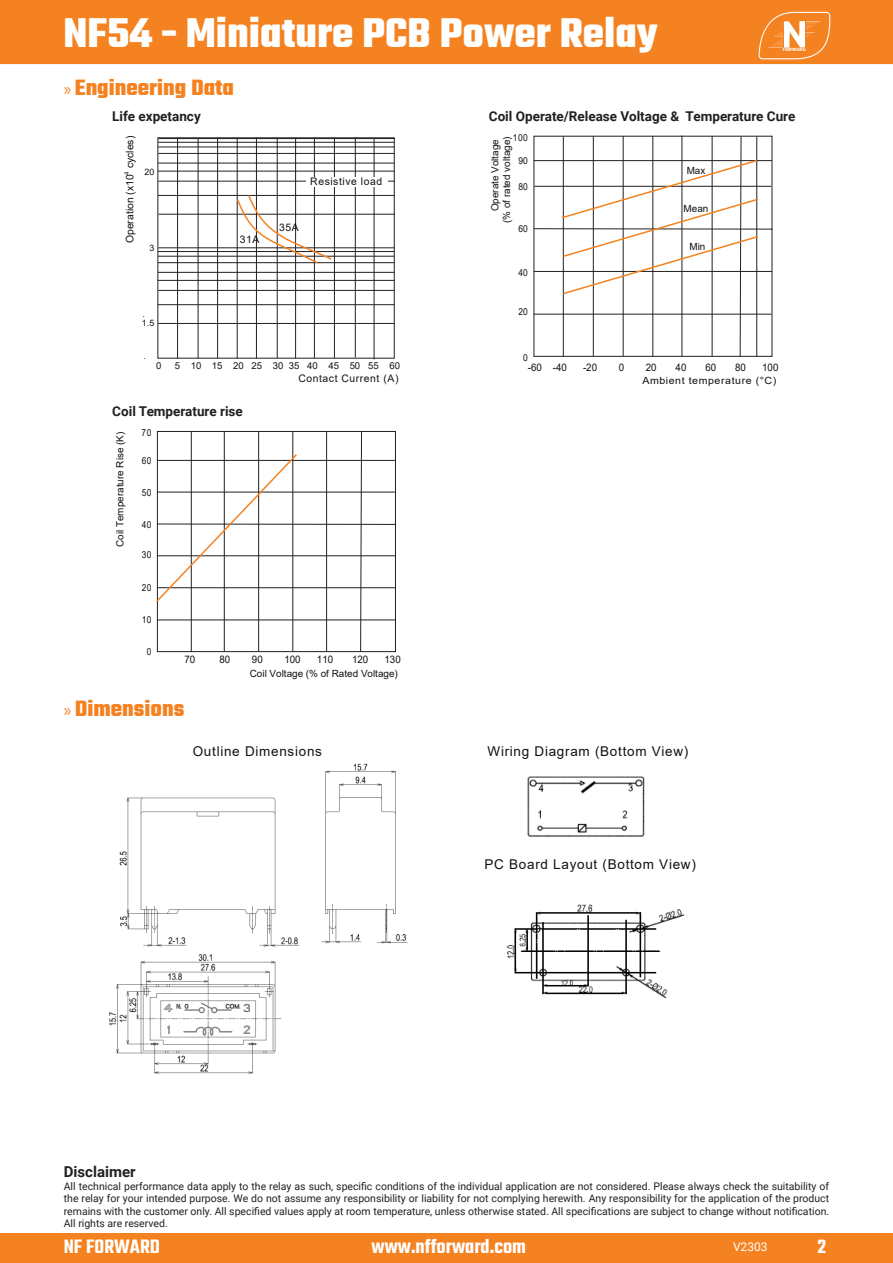
<style>
.page{position:relative;width:893px;height:1263px;background:#fff}
.page>*{position:absolute;margin:0;border:0;box-sizing:border-box;transform-origin:0 0}
.t1{font:700 45px "Teko";color:#fff}
.t2{font:700 24px "Teko";color:#f58220}
.t3{font:600 21px "Teko";color:#fff}
.t4{font:700 15px "Roboto";color:#231f20}
.t5{font:700 13.5px "Roboto";color:#231f20}
.t6{font:13.5px "Arial";letter-spacing:.055em;color:#131211}
.t7{font:12px "Roboto";color:#fff}
.t8{font:10.5px/12.6px "Roboto";color:#231f20;text-align:justify}
.t9{font:10.35px "Arial";color:#131211;scale:.94 1}
.t10{font:10.35px "Arial";letter-spacing:.055em;color:#131211}
.t11{font:10.35px "Arial";color:#131211}
.t12{font:9.9px/11.9px "Arial";color:#131211;text-align:right}
.t13{font:9.9px "Arial";letter-spacing:.055em;color:#131211;scale:1.07 1}
.t14{font:9.6px "Arial";color:#131211;scale:.88 1}
.t15{font:9.6px "Arial";color:#131211}
.t16{font:8.85px "Arial";color:#131211}
.t17{font:700 4.2px "Agency FB";color:#fff;scale:1.68 1}
.s1{font-family:"Myriad Pro";font-weight:400;font-size:18px}
</style>
<div class="page">
<div style="left:0;top:1233px;width:893px;height:30px;background:#f58220"></div>
<div style="left:0;top:0;width:893px;height:64px;background:#f58220"></div>
<svg style="left:758px;top:11px;width:73px;height:49px;background:#f69847"></svg>
<hr style="left:806px;top:19px;width:1px;height:30px;background:#f58220">
<hr style="left:158px;top:323px;width:237px;height:1px;background:#231f20">
<hr style="left:158px;top:304px;width:236px;height:1px;background:#231f20">
<hr style="left:158px;top:272px;width:236px;height:1px;background:#231f20">
<hr style="left:158px;top:251px;width:236px;height:1px;background:#231f20">
<hr style="left:158px;top:248px;width:236px;height:1px;background:#231f20">
<hr style="left:198px;top:138px;width:1px;height:220px;background:#231f20">
<hr style="left:355px;top:138px;width:1px;height:219px;background:#231f20">
<hr style="left:314px;top:138px;width:1px;height:220px;background:#231f20">
<hr style="left:277px;top:138px;width:1px;height:220px;background:#231f20">
<hr style="left:295px;top:138px;width:1px;height:220px;background:#231f20">
<hr style="left:256px;top:137px;width:1px;height:221px;background:#231f20">
<hr style="left:217px;top:138px;width:1px;height:220px;background:#231f20">
<hr style="left:237px;top:138px;width:1px;height:221px;background:#231f20">
<hr style="left:158px;top:290px;width:237px;height:1px;background:#231f20">
<hr style="left:158px;top:280px;width:236px;height:1px;background:#231f20">
<hr style="left:158px;top:256px;width:236px;height:1px;background:#231f20">
<hr style="left:158px;top:262px;width:236px;height:1px;background:#231f20">
<hr style="left:159px;top:214px;width:236px;height:1px;background:#231f20">
<hr style="left:158px;top:195px;width:237px;height:1px;background:#231f20">
<hr style="left:158px;top:163px;width:236px;height:1px;background:#231f20">
<hr style="left:158px;top:142px;width:236px;height:1px;background:#231f20">
<hr style="left:159px;top:138px;width:236px;height:1px;background:#231f20">
<hr style="left:159px;top:181px;width:236px;height:1px;background:#231f20">
<hr style="left:158px;top:171px;width:237px;height:1px;background:#231f20">
<hr style="left:158px;top:147px;width:236px;height:1px;background:#231f20">
<hr style="left:158px;top:153px;width:237px;height:1px;background:#231f20">
<hr style="left:374px;top:139px;width:1px;height:220px;background:#231f20">
<hr style="left:334px;top:138px;width:1px;height:220px;background:#231f20">
<hr style="left:177px;top:138px;width:1px;height:220px;background:#231f20">
<svg style="left:236px;top:193px;width:97px;height:72px"></svg>
<div style="left:306px;top:177px;width:81px;height:10px;background:#fff"></div>
<hr style="left:534px;top:160px;width:238px;height:1px;background:#231f20">
<hr style="left:534px;top:186px;width:237px;height:1px;background:#231f20">
<hr style="left:534px;top:228px;width:239px;height:1px;background:#231f20">
<hr style="left:534px;top:271px;width:238px;height:1px;background:#231f20">
<hr style="left:534px;top:314px;width:238px;height:1px;background:#231f20">
<svg style="left:560px;top:136px;width:200px;height:221px"></svg>
<div style="left:157px;top:431px;width:239px;height:221px;border:1px solid #231f20"></div>
<hr style="left:157px;top:460px;width:238px;height:1px;background:#231f20">
<hr style="left:158px;top:492px;width:237px;height:1px;background:#231f20">
<hr style="left:157px;top:524px;width:239px;height:1px;background:#231f20">
<hr style="left:157px;top:587px;width:238px;height:1px;background:#231f20">
<hr style="left:157px;top:620px;width:238px;height:1px;background:#231f20">
<hr style="left:191px;top:432px;width:1px;height:220px;background:#231f20">
<hr style="left:224px;top:431px;width:1px;height:220px;background:#231f20">
<hr style="left:258px;top:431px;width:1px;height:220px;background:#231f20">
<hr style="left:293px;top:431px;width:1px;height:221px;background:#231f20">
<svg style="left:360px;top:432px;width:2px;height:220px"></svg>
<hr style="left:326px;top:431px;width:1px;height:220px;background:#231f20">
<hr style="left:157px;top:555px;width:238px;height:1px;background:#231f20">
<svg style="left:156px;top:453px;width:142px;height:150px"></svg>
<img style="left:109px;top:763px;width:299px;height:311px">
<img style="left:527px;top:776px;width:118px;height:61px">
<img style="left:507px;top:904px;width:178px;height:94px">
<h1 class="t1" style="left:63px;top:4px;width:596px">NF54 - Miniature PCB Power Relay</h1>
<p class="t17" style="left:783px;top:47px;width:15px">FORWARD</p>
<h2 class="t2" style="left:64px;top:72px;width:172px"><span class="s1">»</span> Engineering Data</h2>
<p class="t5" style="left:112px;top:107px;width:90px">Life expetancy</p>
<p class="t5" style="left:489px;top:107px;width:308px">Coil Operate/Release Voltage &amp; Temperature Cure</p>
<p class="t11" style="left:123px;top:243px;width:109px;rotate:-90deg">Operation (x10<sup>4</sup> cycles)</p>
<p class="t16" style="left:144px;top:166px;width:11px">20</p>
<p class="t16" style="left:149px;top:242px;width:6px">3</p>
<p class="t16" style="left:142px;top:308px;width:4px">.</p>
<p class="t16" style="left:142px;top:317px;width:14px">1.5</p>
<p class="t16" style="left:144px;top:350px;width:4px">.</p>
<p class="t11" style="left:240px;top:232px;width:21px">31A</p>
<p class="t10" style="left:310px;top:174px;width:73px">Resistive load</p>
<p class="t11" style="left:279px;top:220px;width:21px">35A</p>
<p class="t15" style="left:156px;top:359px;width:7px">0</p>
<p class="t15" style="left:175px;top:359px;width:227px">5 10 15 20 25 30 35 40 45 50 55 60</p>
<p class="t5" style="left:112px;top:402px;width:132px">Coil Temperature rise</p>
<p class="t10" style="left:298px;top:371px;width:102px">Contact Current (A)</p>
<p class="t12" style="left:114px;top:547px;width:116px;rotate:-90deg">Coil Temperature Rise (K)</p>
<p class="t14" style="left:142px;top:426px;width:13px">70</p>
<p class="t14" style="left:142px;top:454px;width:12px">60</p>
<p class="t14" style="left:142px;top:486px;width:12px">50</p>
<p class="t14" style="left:142px;top:518px;width:12px">40</p>
<p class="t14" style="left:142px;top:548px;width:12px">30</p>
<p class="t14" style="left:142px;top:580px;width:12px">20</p>
<p class="t14" style="left:142px;top:613px;width:12px">10</p>
<p class="t14" style="left:147px;top:645px;width:7px">0</p>
<p class="t9" style="left:184px;top:652px;width:13px">70</p>
<p class="t9" style="left:220px;top:652px;width:13px">80</p>
<p class="t9" style="left:252px;top:652px;width:13px">90</p>
<p class="t9" style="left:284px;top:652px;width:19px">100</p>
<p class="t9" style="left:317px;top:652px;width:19px">110</p>
<p class="t9" style="left:352px;top:652px;width:19px">120</p>
<p class="t9" style="left:385px;top:652px;width:19px">130</p>
<p class="t12" style="left:250px;top:668px;width:150px">Coil Voltage (% of Rated Voltage)</p>
<h2 class="t2" style="left:64px;top:693px;width:122px"><span class="s1">»</span> Dimensions</h2>
<p class="t14" style="left:513px;top:131px;width:18px">100</p>
<p class="t14" style="left:518px;top:154px;width:12px">90</p>
<p class="t14" style="left:518px;top:180px;width:12px">80</p>
<p class="t14" style="left:518px;top:222px;width:12px">60</p>
<p class="t14" style="left:518px;top:266px;width:12px">40</p>
<p class="t14" style="left:518px;top:305px;width:12px">20</p>
<p class="t14" style="left:523px;top:351px;width:7px">0</p>
<p class="t12" style="left:489px;top:223px;width:88px;rotate:-90deg">Operate Voltage (% of rated voltage)</p>
<p class="t12" style="left:687px;top:164px;width:20px">Max</p>
<p class="t12" style="left:684px;top:202px;width:26px">Mean</p>
<p class="t12" style="left:689px;top:241px;width:17px">Min</p>
<p class="t9" style="left:528px;top:360px;width:43px">-60 -40</p>
<p class="t9" style="left:583px;top:360px;width:16px">-20</p>
<p class="t9" style="left:619px;top:360px;width:7px">0</p>
<p class="t9" style="left:646px;top:360px;width:13px">20</p>
<p class="t9" style="left:676px;top:360px;width:13px">40</p>
<p class="t9" style="left:705px;top:360px;width:13px">60</p>
<p class="t9" style="left:735px;top:360px;width:13px">80</p>
<p class="t9" style="left:762px;top:360px;width:19px">100</p>
<p class="t13" style="left:642px;top:373px;width:127px">Ambient temperature (°C)</p>
<p class="t6" style="left:193px;top:742px;width:131px">Outline Dimensions</p>
<p class="t6" style="left:488px;top:742px;width:202px">Wiring Diagram (Bottom View)</p>
<p class="t6" style="left:485px;top:855px;width:213px">PC Board Layout (Bottom View)</p>
<h3 class="t4" style="left:64px;top:1161px;width:73px">Disclaimer</h3>
<p class="t8" style="left:64px;top:1179px;width:767px">All technical performance data apply to the relay as such, specific conditions of the individual application are not considered. Please always check the suitability of the relay for your intended purpose. We do not assume any responsibility or liability for not complying herewith. Any responsibility for the application of the product remains with the customer only. All specified values apply at room temperature, unless otherwise stated. All specifications are subject to change without notification.<br>All rights are reserved.</p>
<h3 class="t3" style="left:372px;top:1234px;width:156px">www.nfforward.com</h3>
<h3 class="t3" style="left:817px;top:1234px;width:10px">2</h3>
<h3 class="t3" style="left:64px;top:1234px;width:98px">NF FORWARD</h3>
<p class="t7" style="left:733px;top:1238px;width:36px">V2303</p>
</div>
